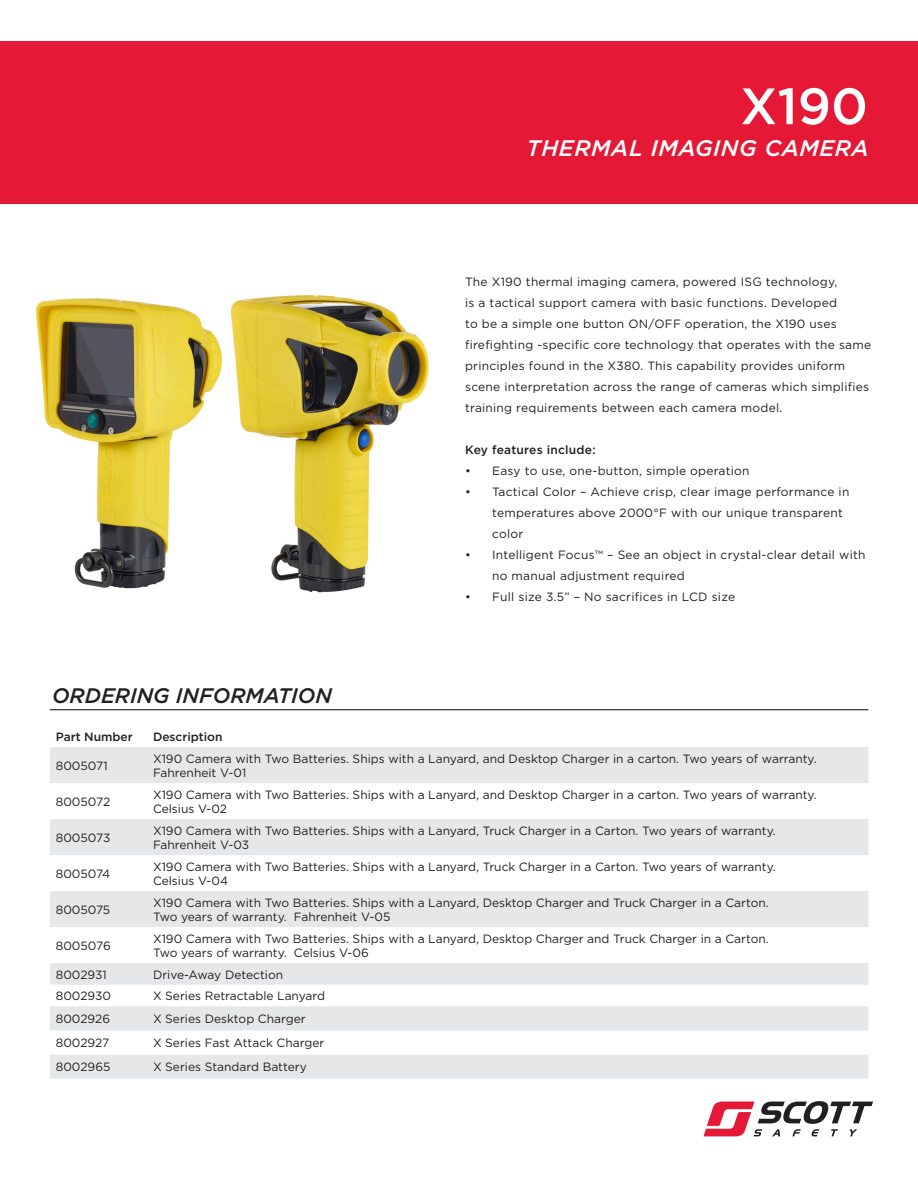
<style>
.page{position:relative;width:918px;height:1188px;background:#fff}
.page>*{position:absolute;margin:0;border:0;box-sizing:border-box;transform-origin:0 0}
.t1{font:500 51px "Gotham";color:#fff}
.t2{font:italic 500 22.5px "Gotham";letter-spacing:.025em;color:#fff}
.Product_Highlights{font:italic 500 21px "Gotham";color:#231f20}
.body_text{font:12px/14.4px "Gotham";color:#231f20}
.body_text-2{font:12px/21px "Gotham";letter-spacing:.02em;color:#231f20}
.body_text-3{font:500 12px "Gotham";color:#231f20}
.body_text-4{font:500 12px "Gotham";letter-spacing:.02em;color:#231f20}
</style>
<div class="page">
<img style="left:230px;top:295px;width:199px;height:298px">
<img style="left:35px;top:298px;width:188px;height:291px">
<div style="left:0;top:41px;width:918px;height:163px;background:#e51836"></div>
<hr style="left:50px;top:709px;width:818px;height:1px;background:#231f20">
<svg style="left:704px;top:1101px;width:169px;height:35px"></svg>
<svg style="left:50px;top:747px;width:818px;height:332px;fill:#e6e7e9"></svg>
<p class="t1" style="left:740px;top:77px;width:129px">X190</p>
<p class="t2" style="left:527px;top:134px;width:343px">THERMAL IMAGING CAMERA</p>
<p class="Product_Highlights" style="left:52px;top:682px;width:281px">ORDERING INFORMATION</p>
<p class="body_text-2" style="left:465px;top:271px;width:408px">The X190 thermal imaging camera, powered ISG technology,<br>is a tactical support camera with basic functions. Developed<br>to be a simple one button ON/OFF operation, the X190 uses firefighting -specific core technology that operates with the same principles found in the X380. This capability provides uniform scene interpretation across the range of cameras which simplifies training requirements between each camera model.</p>
<p class="body_text-4" style="left:465px;top:443px;width:132px">Key features include:</p>
<p class="body_text-2" style="left:465px;top:460px;width:286px">• Easy to use, one-button, simple operation</p>
<p class="body_text-2" style="left:492px;top:481px;width:359px;text-indent:-27px">• Tactical Color – Achieve crisp, clear image performance in temperatures above 2000°F with our unique transparent color</p>
<p class="body_text-2" style="left:492px;top:544px;width:375px;text-indent:-27px">• Intelligent Focus™ – See an object in crystal-clear detail with no manual adjustment required</p>
<p class="body_text-2" style="left:465px;top:586px;width:272px">• Full size 3.5” – No sacrifices in LCD size</p>
<p class="body_text-3" style="left:56px;top:730px;width:78px">Part Number</p>
<p class="body_text-3" style="left:153px;top:730px;width:71px">Description</p>
<p class="body_text" style="left:56px;top:758px;width:53px">8005071</p>
<p class="body_text" style="left:153px;top:751px;width:665px">X190 Camera with Two Batteries. Ships with a Lanyard, and Desktop Charger in a carton. Two years of warranty.<br>Fahrenheit V-01</p>
<p class="body_text" style="left:56px;top:794px;width:56px">8005072</p>
<p class="body_text" style="left:153px;top:787px;width:665px">X190 Camera with Two Batteries. Ships with a Lanyard, and Desktop Charger in a carton. Two years of warranty.<br>Celsius V-02</p>
<p class="body_text" style="left:56px;top:830px;width:56px">8005073</p>
<p class="body_text" style="left:153px;top:823px;width:624px">X190 Camera with Two Batteries. Ships with a Lanyard, Truck Charger in a Carton. Two years of warranty.<br>Fahrenheit V-03</p>
<p class="body_text" style="left:56px;top:866px;width:56px">8005074</p>
<p class="body_text" style="left:153px;top:859px;width:624px">X190 Camera with Two Batteries. Ships with a Lanyard, Truck Charger in a Carton. Two years of warranty.<br>Celsius V-04</p>
<p class="body_text" style="left:56px;top:902px;width:56px">8005075</p>
<p class="body_text" style="left:153px;top:895px;width:617px">X190 Camera with Two Batteries. Ships with a Lanyard, Desktop Charger and Truck Charger in a Carton.<br>Two years of warranty. Fahrenheit V-05</p>
<p class="body_text" style="left:56px;top:938px;width:56px">8005076</p>
<p class="body_text" style="left:153px;top:931px;width:617px">X190 Camera with Two Batteries. Ships with a Lanyard, Desktop Charger and Truck Charger in a Carton.<br>Two years of warranty. Celsius V-06</p>
<p class="body_text" style="left:56px;top:967px;width:53px">8002931</p>
<p class="body_text" style="left:153px;top:967px;width:132px">Drive-Away Detection</p>
<p class="body_text" style="left:56px;top:989px;width:57px">8002930</p>
<p class="body_text" style="left:153px;top:989px;width:174px">X Series Retractable Lanyard</p>
<p class="body_text" style="left:56px;top:1012px;width:56px">8002926</p>
<p class="body_text" style="left:153px;top:1012px;width:154px">X Series Desktop Charger</p>
<p class="body_text" style="left:56px;top:1036px;width:55px">8002927</p>
<p class="body_text" style="left:153px;top:1036px;width:173px">X Series Fast Attack Charger</p>
<p class="body_text" style="left:56px;top:1060px;width:56px">8002965</p>
<p class="body_text" style="left:153px;top:1060px;width:155px">X Series Standard Battery</p>
</div>
